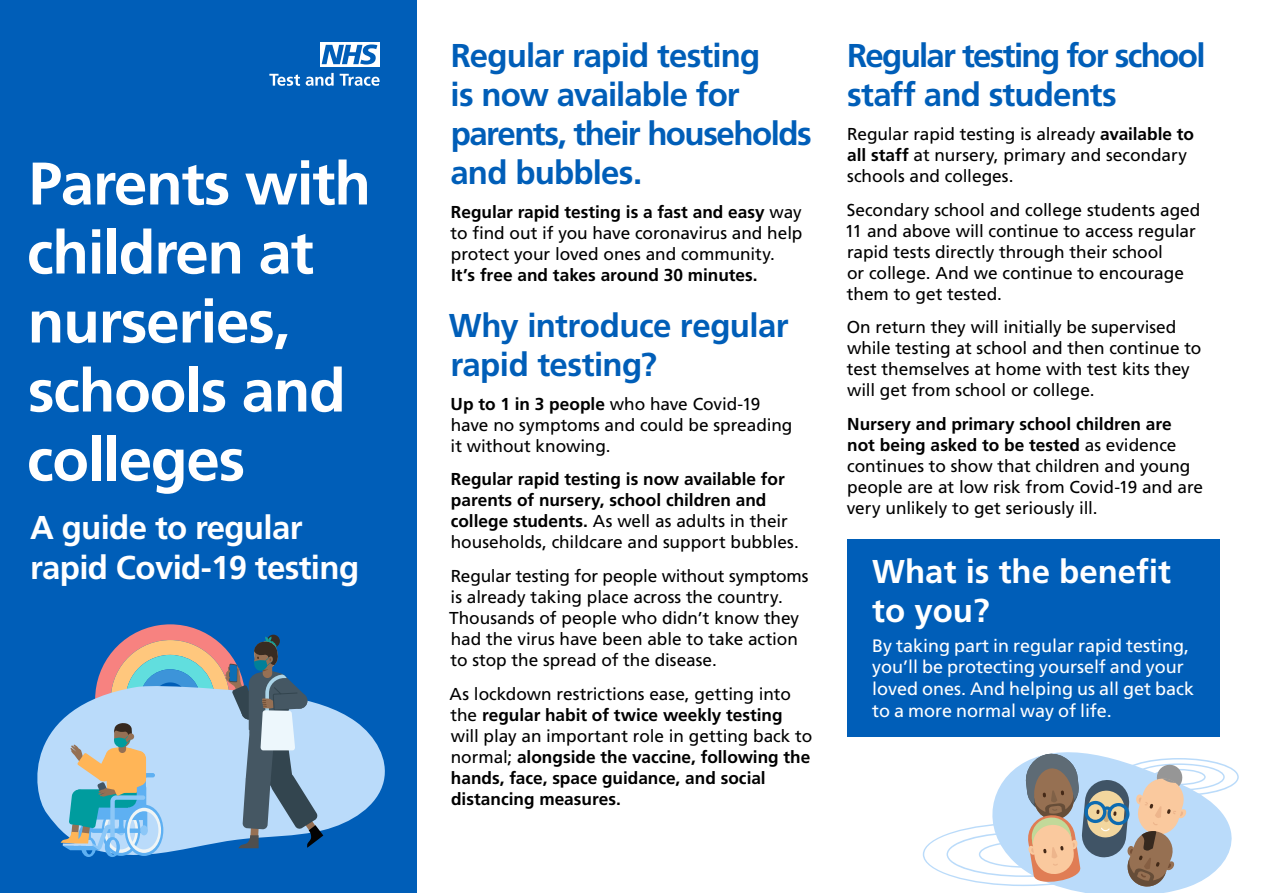
<style>
.page{position:relative;width:1263px;height:893px;background:#fff}
.page>*{position:absolute;margin:0;border:0;box-sizing:border-box;transform-origin:0 0}
.t1{font:700 60px/69px "Frutiger LT Pro";letter-spacing:-.02em;color:#fff}
.t2{font:700 33px/39px "Frutiger LT Pro";letter-spacing:-.03em;color:#005eb8}
.t3{font:700 33px/39px "Frutiger LT Pro";letter-spacing:-.05em;color:#005eb8}
.t4{font:700 33px/39.6px "Frutiger LT Pro";letter-spacing:-.02em;color:#fff}
.t5{font:700 33px/39px "Frutiger LT Pro";color:#fff}
.t6{font:18px/21.6px "Frutiger LT Pro";color:#fff}
.t7{font:17.25px/21px "Frutiger LT Pro";letter-spacing:-.005em;color:#000}
.t8{font:700 17.25px/21px "Frutiger LT Pro";color:#000}
.s1{font-weight:700}
.s2{font-weight:400}
</style>
<div class="page">
<div style="left:0;top:0;width:416px;height:893px;background:#005eb8"></div>
<svg style="left:269px;top:74px;width:31px;height:12px"></svg>
<svg style="left:306px;top:73px;width:28px;height:13px"></svg>
<svg style="left:340px;top:74px;width:40px;height:12px"></svg>
<div style="left:320px;top:43px;width:60px;height:24px;background:linear-gradient(to right,#fff,#fff)"></div>
<svg style="left:322px;top:45px;width:55px;height:20px"></svg>
<svg style="left:37px;top:705px;width:348px;height:138px;fill:#badbfa"></svg>
<svg style="left:923px;top:752px;width:316px;height:141px"></svg>
<svg style="left:61px;top:624px;width:262px;height:233px"></svg>
<div style="left:847px;top:539px;width:372px;height:198px;background:#005eb8"></div>
<h1 class="t1" style="left:27px;top:149px;width:346px">Parents with children at nurseries, schools and colleges</h1>
<h2 class="t4" style="left:30px;top:508px;width:331px">A guide to regular rapid Covid-19 testing</h2>
<h2 class="t2" style="left:450px;top:36px;width:363px">Regular rapid testing<br>is now available for parents, their households and bubbles.</h2>
<p class="t7" style="left:450px;top:201px;width:353px;text-align:justify"><span class="s1">Regular rapid testing is a fast and easy</span> way to find out if you have coronavirus and help protect your loved ones and community.</p>
<p class="t8" style="left:451px;top:264px;width:308px">It’s free and takes around 30 minutes.</p>
<h2 class="t2" style="left:449px;top:306px;width:341px">Why introduce regular rapid testing?</h2>
<p class="t7" style="left:451px;top:393px;width:343px"><span class="s1">Up to 1 in 3 people</span> who have Covid-19 have no symptoms and could be spreading it without knowing.</p>
<p class="t8" style="left:451px;top:469px;width:350px">Regular rapid testing is now available for parents of nursery, school children and college students. <span class="s2">As well as adults in their households, childcare and support bubbles.</span></p>
<p class="t7" style="left:449px;top:566px;width:361px">Regular testing for people without symptoms is already taking place across the country.<br>Thousands of people who didn’t know they had the virus have been able to take action to stop the spread of the disease.</p>
<p class="t8" style="left:450px;top:683px;width:364px"><span class="s2">As lockdown restrictions ease, getting into the</span> regular habit of twice weekly testing <span class="s2">will play an important role in getting back to normal;</span> alongside the vaccine, following the hands, face, space guidance, and social distancing measures.</p>
<h2 class="t3" style="left:847px;top:36px;width:360px">Regular testing for school staff and students</h2>
<p class="t7" style="left:847px;top:123px;width:349px">Regular rapid testing is already <span class="s1">available to all staff</span> at nursery, primary and secondary schools and colleges.</p>
<p class="t7" style="left:845px;top:199px;width:357px">Secondary school and college students aged 11 and above will continue to access regular rapid tests directly through their school<br>or college. And we continue to encourage them to get tested.</p>
<p class="t7" style="left:847px;top:317px;width:356px">On return they will initially be supervised while testing at school and then continue to test themselves at home with test kits they will get from school or college.</p>
<p class="t7" style="left:847px;top:414px;width:358px"><span class="s1">Nursery and primary school children are not being asked to be tested</span> as evidence continues to show that children and young people are at low risk from Covid-19 and are very unlikely to get seriously ill.</p>
<h2 class="t5" style="left:872px;top:552px;width:300px">What is the benefit to you?</h2>
<p class="t6" style="left:872px;top:635px;width:323px">By taking part in regular rapid testing, you’ll be protecting yourself and your loved ones. And helping us all get back to a more normal way of life.</p>
</div>
